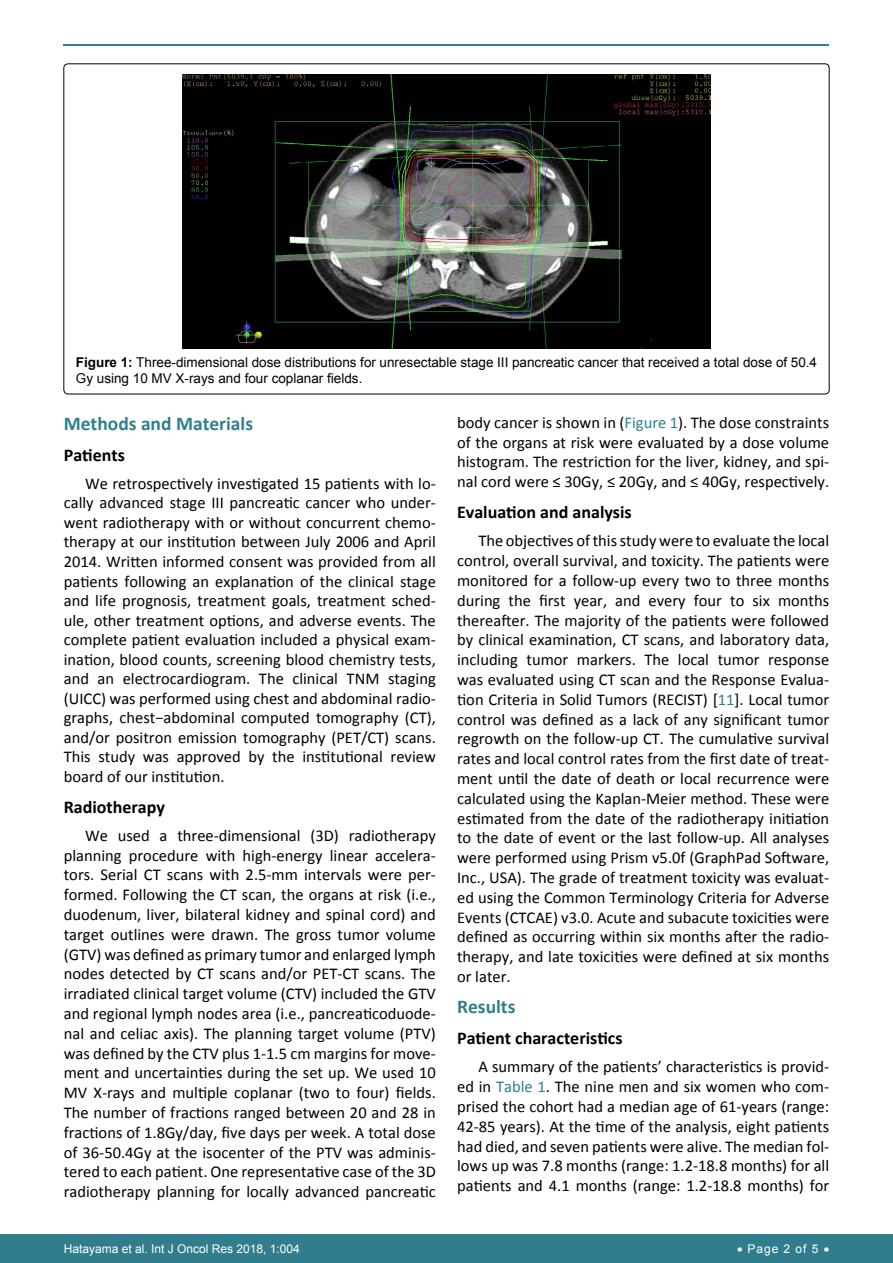
<style>
.page{position:relative;width:893px;height:1263px;background:#fff}
.page>*{position:absolute;margin:0;border:0;box-sizing:border-box;transform-origin:0 0}
.t1{font:700 19.5px "Calibri";color:#30808d}
.t2{font:700 18px "Calibri";color:#000}
.t3{font:16.5px/19.8px "Calibri";color:#000;text-align:justify}
.t4{font:13.5px/16.2px "Arial";color:#000}
.t5{font:12px "Arial";color:#fff}
.s1{font-weight:700}
.s2{color:#30808d}
</style>
<div class="page">
<hr style="left:64px;top:44px;width:765px;height:2px;background:#30808d">
<div style="left:0;top:1234px;width:893px;height:29px;background:#307d8d"></div>
<img style="left:183px;top:75px;width:527px;height:274px">
<p class="t4" style="left:76px;top:354px;width:743px"><span class="s1">Figure 1:</span> Three-dimensional dose distributions for unresectable stage III pancreatic cancer that received a total dose of 50.4<br>Gy using 10 MV X-rays and four coplanar fields.</p>
<p class="t1" style="left:64px;top:411px;width:191px">Methods and Materials</p>
<p class="t2" style="left:64px;top:443px;width:63px">Patients</p>
<p class="t3" style="left:64px;top:474px;width:374px;text-indent:21px">We retrospectively investigated 15 patients with lo&shy;cally advanced stage III pancreatic cancer who under&shy;went radiotherapy with or without concurrent chemo&shy;therapy at our institution between July 2006 and April 2014. Written informed consent was provided from all patients following an explanation of the clinical stage and life prognosis, treatment goals, treatment sched&shy;ule, other treatment options, and adverse events. The complete patient evaluation included a physical exam&shy;ination, blood counts, screening blood chemistry tests, and an electrocardiogram. The clinical TNM staging (UICC) was performed using chest and abdominal radio&shy;graphs, chest−abdominal computed tomography (CT), and/or positron emission tomography (PET/CT) scans.<br>This study was approved by the institutional review board of our institution.</p>
<p class="t2" style="left:64px;top:795px;width:103px">Radiotherapy</p>
<p class="t3" style="left:64px;top:825px;width:374px;text-indent:21px">We used a three-dimensional (3D) radiotherapy planning procedure with high-energy linear accelera&shy;tors. Serial CT scans with 2.5-mm intervals were per&shy;formed. Following the CT scan, the organs at risk (i.e., duodenum, liver, bilateral kidney and spinal cord) and target outlines were drawn. The gross tumor volume (GTV) was defined as primary tumor and enlarged lymph nodes detected by CT scans and/or PET-CT scans. The irradiated clinical target volume (CTV) included the GTV and regional lymph nodes area (i.e., pancreaticoduode&shy;nal and celiac axis). The planning target volume (PTV) was defined by the CTV plus 1-1.5 cm margins for move&shy;ment and uncertainties during the set up. We used 10<br>MV X-rays and multiple coplanar (two to four) fields.<br>The number of fractions ranged between 20 and 28 in fractions of 1.8Gy/day, five days per week. A total dose of 36-50.4Gy at the isocenter of the PTV was adminis&shy;tered to each patient. One representative case of the 3D radiotherapy planning for locally advanced pancreatic</p>
<p class="t3" style="left:457px;top:412px;width:374px">body cancer is shown in (<span class="s2">Figure 1</span>). The dose constraints of the organs at risk were evaluated by a dose volume histogram. The restriction for the liver, kidney, and spi&shy;nal cord were ≤ 30Gy, ≤ 20Gy, and ≤ 40Gy, respectively.</p>
<p class="t2" style="left:457px;top:501px;width:176px">Evaluation and analysis</p>
<p class="t3" style="left:457px;top:531px;width:374px;text-indent:21px">The objectives of this study were to evaluate the local control, overall survival, and toxicity. The patients were monitored for a follow-up every two to three months during the first year, and every four to six months thereafter. The majority of the patients were followed by clinical examination, CT scans, and laboratory data, including tumor markers. The local tumor response was evaluated using CT scan and the Response Evalua&shy;tion Criteria in Solid Tumors (RECIST) [<span class="s2">11</span>]. Local tumor control was defined as a lack of any significant tumor regrowth on the follow-up CT. The cumulative survival rates and local control rates from the first date of treat&shy;ment until the date of death or local recurrence were calculated using the Kaplan-Meier method. These were estimated from the date of the radiotherapy initiation to the date of event or the last follow-up. All analyses were performed using Prism v5.0f (GraphPad Software, Inc., USA). The grade of treatment toxicity was evaluat&shy;ed using the Common Terminology Criteria for Adverse Events (CTCAE) v3.0. Acute and subacute toxicities were defined as occurring within six months after the radio&shy;therapy, and late toxicities were defined at six months or later.</p>
<p class="t1" style="left:457px;top:994px;width:60px">Results</p>
<p class="t2" style="left:457px;top:1026px;width:167px">Patient characteristics</p>
<p class="t3" style="left:457px;top:1057px;width:374px;text-indent:21px">A summary of the patients’ characteristics is provid&shy;ed in <span class="s2">Table 1</span>. The nine men and six women who com&shy;prised the cohort had a median age of 61-years (range:<br>42-85 years). At the time of the analysis, eight patients had died, and seven patients were alive. The median fol&shy;lows up was 7.8 months (range: 1.2-18.8 months) for all patients and 4.1 months (range: 1.2-18.8 months) for</p>
<p class="t5" style="left:64px;top:1241px;width:238px">Hatayama et al. Int J Oncol Res 2018, 1:004</p>
<p class="t5" style="left:737px;top:1241px;width:94px">• Page 2 of 5 •</p>
</div>
